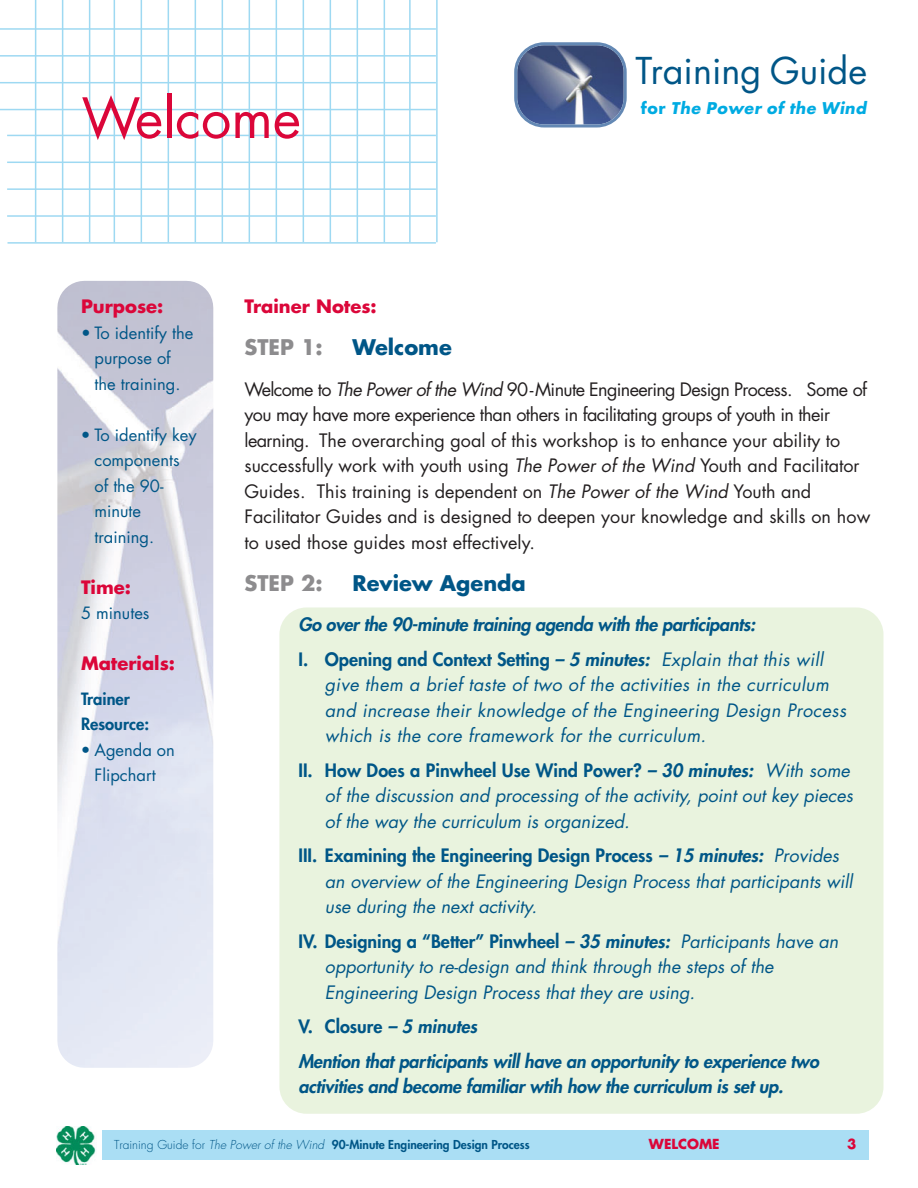
<style>
.page{position:relative;width:918px;height:1188px;background:#fff}
.page>*{position:absolute;margin:0;border:0;box-sizing:border-box;transform-origin:0 0}
.t1{font:54px "Futura";color:#db0639}
.t2{font:36px "Futura";color:#005687}
.t3{font:700 21px "Futura";color:#005687}
.t4{font:700 21px "Futura";color:#8d8c8e}
.t5{font:italic 18px/25.5px "Futura";color:#005687}
.t6{font:18px/25.5px "Futura";color:#231f20}
.t7{font:italic 800 18px/34.5px "Futura";letter-spacing:-.01em;color:#005687}
.t8{font:italic 18px/25.5px "Futura";letter-spacing:.02em;color:#005687}
.t9{font:700 18px "Futura";color:#db0639}
.t10{font:16.5px/25.5px "Futura";color:#005687;text-align:center}
.t11{font:800 16.5px/25.5px "Futura";color:#005687}
.t12{font:italic 700 15.75px "Futura";letter-spacing:.035em;color:#00abe2}
.t13{font:700 13.5px "Futura";color:#db0639}
.t14{font:800 12px "Futura";color:#005687}
.s1{font-style:normal}
.s2{font-style:italic}
.s3{font-weight:400}
.s4{font-weight:800;font-style:normal}
.s5{font-weight:800}
.s6{font-weight:300}
.s7{font-weight:300;font-style:italic}
</style>
<div class="page">
<hr style="left:35px;top:0;width:1px;height:242px;background:#9ed9f2">
<hr style="left:62px;top:0;width:1px;height:242px;background:#9ed9f2">
<hr style="left:89px;top:0;width:1px;height:242px;background:#9ed9f2">
<hr style="left:114px;top:0;width:1px;height:242px;background:#9ed9f2">
<hr style="left:141px;top:0;width:1px;height:242px;background:#9ed9f2">
<hr style="left:168px;top:0;width:1px;height:242px;background:#9ed9f2">
<hr style="left:195px;top:0;width:1px;height:242px;background:#9ed9f2">
<hr style="left:222px;top:0;width:1px;height:242px;background:#9ed9f2">
<hr style="left:249px;top:0;width:1px;height:242px;background:#9ed9f2">
<hr style="left:276px;top:0;width:1px;height:242px;background:#9ed9f2">
<hr style="left:303px;top:0;width:1px;height:242px;background:#9ed9f2">
<hr style="left:330px;top:0;width:1px;height:242px;background:#9ed9f2">
<hr style="left:357px;top:0;width:1px;height:242px;background:#9ed9f2">
<hr style="left:384px;top:0;width:1px;height:242px;background:#9ed9f2">
<hr style="left:409px;top:0;width:2px;height:242px;background:#9ed9f2">
<hr style="left:436px;top:0;width:2px;height:242px;background:#9ed9f2">
<hr style="left:7px;top:135px;width:429px;height:1px;background:#9ed9f2">
<hr style="left:7px;top:162px;width:429px;height:1px;background:#9ed9f2">
<hr style="left:7px;top:188px;width:429px;height:2px;background:#9ed9f2">
<hr style="left:7px;top:215px;width:429px;height:2px;background:#9ed9f2">
<hr style="left:8px;top:242px;width:428px;height:2px;background:#9ed9f2">
<hr style="left:0;top:28px;width:436px;height:2px;background:#9ed9f2">
<hr style="left:0;top:55px;width:436px;height:2px;background:#9ed9f2">
<hr style="left:0;top:82px;width:436px;height:1px;background:#9ed9f2">
<hr style="left:0;top:109px;width:436px;height:1px;background:#9ed9f2">
<img style="left:57px;top:281px;width:156px;height:787px">
<div style="left:279px;top:608px;width:604px;height:506px;background:#e9f3de;border-radius:27px"></div>
<div style="left:103px;top:1130px;width:766px;height:30px;background:#aadef4"></div>
<img style="left:57px;top:1126px;width:39px;height:39px">
<svg style="left:514px;top:42px;width:113px;height:86px;background:#68789d"></svg>
<h1 class="t1" style="left:82px;top:93px;width:221px">Welcome</h1>
<h2 class="t2" style="left:635px;top:55px;width:233px">Training Guide</h2>
<p class="t12" style="left:641px;top:101px;width:227px"><span class="s1">for</span> The Power of the Wind</p>
<p class="t9" style="left:81px;top:298px;width:84px">Purpose:</p>
<p class="t10" style="left:81px;top:322px;width:114px">• To identify the purpose of<br>the training.</p>
<p class="t10" style="left:94px;top:424px;width:104px;text-align:left;text-indent:-13px">• To identify key components of the 90- minute training.</p>
<p class="t9" style="left:81px;top:579px;width:51px">Time:</p>
<p class="t10" style="left:81px;top:602px;width:70px">5 minutes</p>
<p class="t9" style="left:81px;top:655px;width:96px">Materials:</p>
<p class="t11" style="left:81px;top:687px;width:70px">Trainer<br>Resource:</p>
<p class="t10" style="left:81px;top:739px;width:95px">• Agenda on<br>Flipchart</p>
<p class="t9" style="left:244px;top:298px;width:134px">Trainer Notes:</p>
<p class="t4" style="left:244px;top:338px;width:80px">STEP 1:</p>
<p class="t3" style="left:353px;top:338px;width:101px">Welcome</p>
<p class="t6" style="left:244px;top:378px;width:627px">Welcome to <span class="s2">The Power of the Wind</span> 90-Minute Engineering Design Process. Some of you may have more experience than others in facilitating groups of youth in their learning. The overarching goal of this workshop is to enhance your ability to successfully work with youth using <span class="s2">The Power of the Wind</span> Youth and Facilitator Guides. This training is dependent on <span class="s2">The Power of the Wind</span> Youth and Facilitator Guides and is designed to deepen your knowledge and skills on how to used those guides most effectively.</p>
<p class="t4" style="left:244px;top:574px;width:80px">STEP 2:</p>
<p class="t3" style="left:353px;top:574px;width:175px">Review Agenda</p>
<p class="t7" style="left:298px;top:609px;width:526px">Go over the 90-minute training agenda with the participants:<br><span class="s1">I. Opening and Context Setting</span> – 5 minutes: <span class="s3">Explain that this will</span></p>
<p class="t8" style="left:325px;top:674px;width:523px">give them a brief taste of two of the activities in the curriculum and increase their knowledge of the Engineering Design Process which is the core framework for the curriculum.</p>
<p class="t5" style="left:325px;top:759px;width:530px;text-indent:-26px"><span class="s4">II. How Does a Pinwheel Use Wind Power?</span> <span class="s5">– 30 minutes:</span> With some of the discussion and processing of the activity, point out key pieces of the way the curriculum is organized.</p>
<p class="t5" style="left:325px;top:845px;width:529px;text-indent:-26px"><span class="s4">III. Examining the Engineering Design Process</span> <span class="s5">– 15 minutes:</span> Provides an overview of the Engineering Design Process that participants will use during the next activity.</p>
<p class="t5" style="left:325px;top:930px;width:515px;text-indent:-26px"><span class="s4">IV. Designing a “Better” Pinwheel</span> <span class="s5">– 35 minutes:</span> Participants have an opportunity to re-design and think through the steps of the<br>Engineering Design Process that they are using.</p>
<p class="t7" style="left:299px;top:1011px;width:522px"><span class="s1">V. Closure</span> – 5 minutes<br>Mention that participants will have an opportunity to experience two</p>
<p class="t7" style="left:299px;top:1071px;width:486px">activities and become familiar wtih how the curriculum is set up.</p>
<p class="t14" style="left:114px;top:1139px;width:417px"><span class="s6">Training Guide for</span> <span class="s7">The Power of the Wind</span> 90-Minute Engineering Design Process</p>
<p class="t13" style="left:649px;top:1138px;width:72px">WELCOME</p>
<p class="t13" style="left:847px;top:1138px;width:11px">3</p>
</div>
